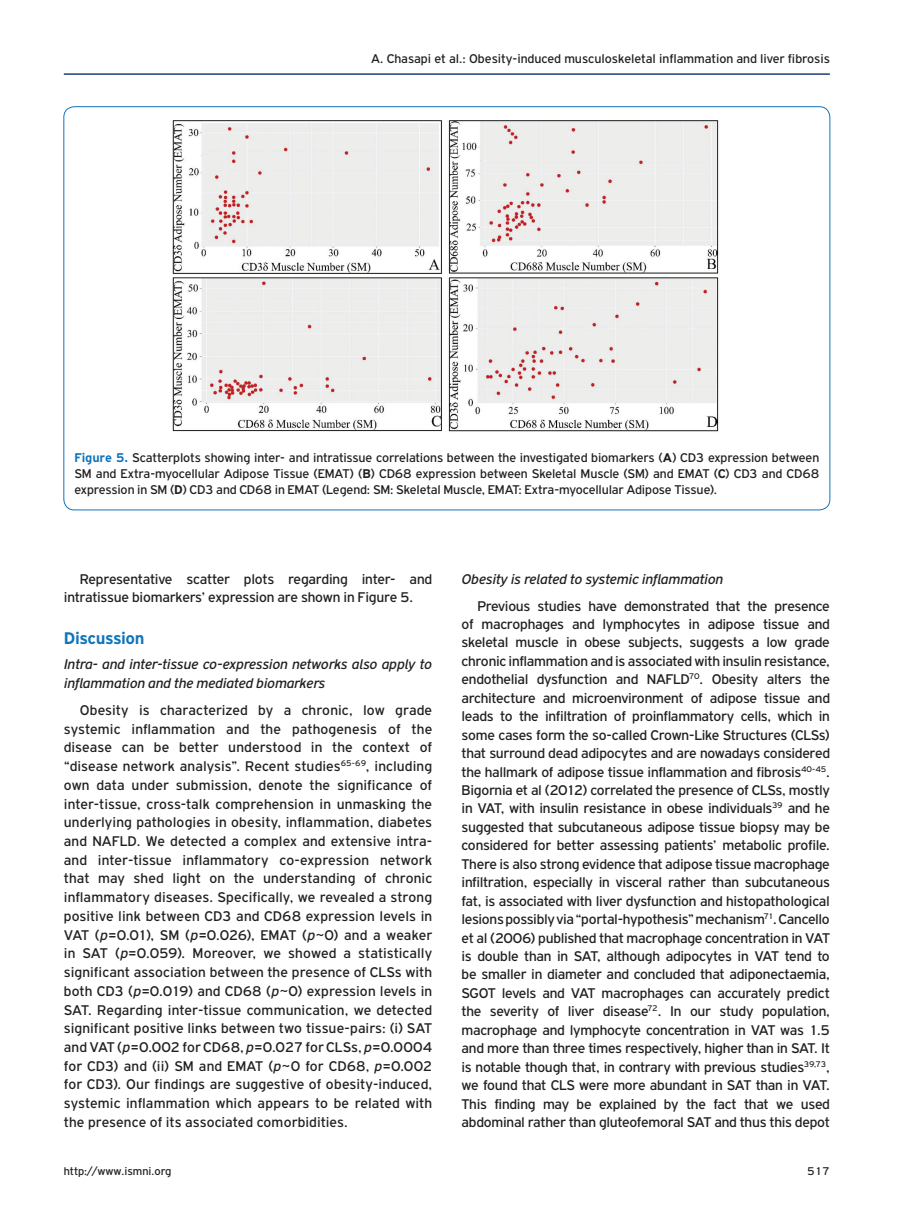
<style>
.page{position:relative;width:915px;height:1212px;background:#fff}
.page>*{position:absolute;margin:0;border:0;box-sizing:border-box;transform-origin:0 0}
.t1{font:700 18px "PF Highway Gothic";letter-spacing:-.025em;color:#1074bc}
.t2{font:15px/18.5px "PF Highway Gothic";letter-spacing:-.01em;color:#231f20;text-align:justify}
.t3{font:italic 15px/18.8px "PF Highway Gothic";letter-spacing:-.015em;color:#231f20}
.t4{font:13.5px/16.2px "PF Highway Gothic";color:#231f20;text-align:justify}
.t5{font:12px "PF Highway Gothic";color:#231f20}
.s1{font-weight:700;color:#1074bc}
.s2{font-weight:700}
.s3{font-style:italic}
</style>
<div class="page">
<hr style="left:64px;top:73px;width:765px;height:2px;background:#1a3f74">
<img style="left:172px;top:121px;width:547px;height:311px">
<p class="t4" style="left:371px;top:50px;width:460px">A. Chasapi et al.: Obesity-induced musculoskeletal inflammation and liver fibrosis</p>
<p class="t4" style="left:74px;top:449px;width:746px"><span class="s1">Figure 5.</span> Scatterplots showing inter- and intratissue correlations between the investigated biomarkers (<span class="s2">A</span>) CD3 expression between SM and Extra-myocellular Adipose Tissue (EMAT) (<span class="s2">B</span>) CD68 expression between Skeletal Muscle (SM) and EMAT (<span class="s2">C</span>) CD3 and CD68 expression in SM (<span class="s2">D</span>) CD3 and CD68 in EMAT (Legend: SM: Skeletal Muscle, EMAT: Extra-myocellular Adipose Tissue).</p>
<p class="t2" style="left:64px;top:569px;width:370px;text-indent:16px">Representative scatter plots regarding inter- and intratissue biomarkers’ expression are shown in Figure 5.</p>
<p class="t1" style="left:64px;top:628px;width:82px">Discussion</p>
<p class="t3" style="left:64px;top:655px;width:370px">Intra- and inter-tissue co-expression networks also apply to inflammation and the mediated biomarkers</p>
<p class="t2" style="left:64px;top:701px;width:370px;text-indent:16px">Obesity is characterized by a chronic, low grade systemic inflammation and the pathogenesis of the disease can be better understood in the context of “disease network analysis”. Recent studies<sup>65-69</sup>, including own data under submission, denote the significance of inter-tissue, cross-talk comprehension in unmasking the underlying pathologies in obesity, inflammation, diabetes and NAFLD. We detected a complex and extensive intra&shy;and inter-tissue inflammatory co-expression network that may shed light on the understanding of chronic inflammatory diseases. Specifically, we revealed a strong positive link between CD3 and CD68 expression levels in VAT (<span class="s3">p</span>=0.01), SM (<span class="s3">p</span>=0.026), EMAT (<span class="s3">p</span>~0) and a weaker in SAT (<span class="s3">p</span>=0.059). Moreover, we showed a statistically significant association between the presence of CLSs with both CD3 (<span class="s3">p</span>=0.019) and CD68 (<span class="s3">p</span>~0) expression levels in SAT. Regarding inter-tissue communication, we detected significant positive links between two tissue-pairs: (i) SAT and VAT (<span class="s3">p</span>=0.002 for CD68, <span class="s3">p</span>=0.027 for CLSs, <span class="s3">p</span>=0.0004 for CD3) and (ii) SM and EMAT (<span class="s3">p</span>~0 for CD68, <span class="s3">p</span>=0.002 for CD3). Our findings are suggestive of obesity-induced, systemic inflammation which appears to be related with the presence of its associated comorbidities.</p>
<p class="t3" style="left:461px;top:569px;width:263px">Obesity is related to systemic inflammation</p>
<p class="t2" style="left:461px;top:596px;width:370px;text-indent:16px">Previous studies have demonstrated that the presence of macrophages and lymphocytes in adipose tissue and skeletal muscle in obese subjects, suggests a low grade chronic inflammation and is associated with insulin resistance, endothelial dysfunction and NAFLD<sup>70</sup>. Obesity alters the architecture and microenvironment of adipose tissue and leads to the infiltration of proinflammatory cells, which in some cases form the so-called Crown-Like Structures (CLSs) that surround dead adipocytes and are nowadays considered the hallmark of adipose tissue inflammation and fibrosis<sup>40-45</sup>.<br>Bigornia et al (2012) correlated the presence of CLSs, mostly in VAT, with insulin resistance in obese individuals<sup>39</sup> and he suggested that subcutaneous adipose tissue biopsy may be considered for better assessing patients’ metabolic profile.<br>There is also strong evidence that adipose tissue macrophage infiltration, especially in visceral rather than subcutaneous fat, is associated with liver dysfunction and histopathological lesions possibly via “portal-hypothesis” mechanism<sup>71</sup>. Cancello et al (2006) published that macrophage concentration in VAT is double than in SAT, although adipocytes in VAT tend to be smaller in diameter and concluded that adiponectaemia, SGOT levels and VAT macrophages can accurately predict the severity of liver disease<sup>72</sup>. In our study population, macrophage and lymphocyte concentration in VAT was 1.5 and more than three times respectively, higher than in SAT. It is notable though that, in contrary with previous studies<sup>39,73</sup>, we found that CLS were more abundant in SAT than in VAT.<br>This finding may be explained by the fact that we used abdominal rather than gluteofemoral SAT and thus this depot</p>
<p class="t5" style="left:64px;top:1165px;width:109px">http://www.ismni.org</p>
<p class="t5" style="left:806px;top:1165px;width:24px">517</p>
</div>
